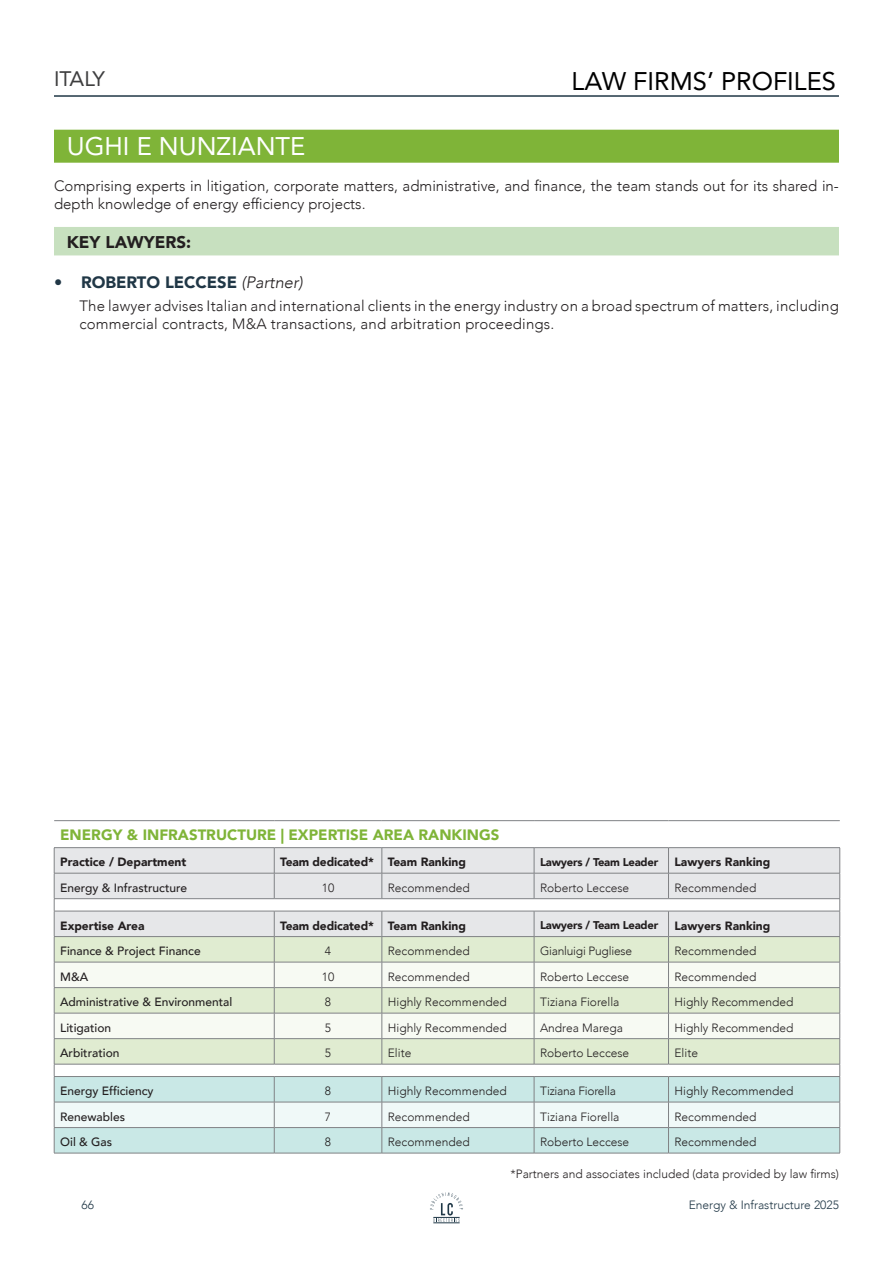
<style>
.page{position:relative;width:893px;height:1263px;background:#fff}
.page>*{position:absolute;margin:0;border:0;box-sizing:border-box;transform-origin:0 0}
.t1{font:25.5px "Avenir";color:#000001}
.t2{font:25.5px "Avenir";color:#fff}
.t3{font:21px "Avenir";letter-spacing:-.045em;color:#3e3e3f}
.t4{font:900 16.95px "Avenir";color:#231f20}
.t5{font:900 16.5px "Avenir";color:#203746}
.t6{font:300 15px/18px "Avenir";letter-spacing:.01em;color:#231f20}
.t7{font:900 15px "Avenir";color:#7fb438}
.t8{font:300 12px "Avenir";color:#231f20}
.t9{font:500 12px "Avenir";color:#231f20}
.t10{font:900 12px "Avenir";color:#231f20}
.t11{font:300 12px "Avenir";letter-spacing:-.02em;color:#231f20}
.t12{font:300 12px "Avenir";color:#203746}
.t13{font:900 11.25px "Avenir";letter-spacing:-.02em;color:#231f20}
.s1{font-weight:300;font-style:italic;color:#231f20}
</style>
<div class="page">
<svg style="left:430px;top:1192px;width:33px;height:31px"></svg>
<hr style="left:54px;top:95px;width:785px;height:2px;background:#203746">
<div style="left:54px;top:130px;width:785px;height:33px;background:#7fb438"></div>
<div style="left:54px;top:227px;width:785px;height:28px;background:#c7e0bf"></div>
<hr style="left:54px;top:847px;width:220px;height:1px;background:#808285">
<hr style="left:274px;top:847px;width:108px;height:1px;background:#808285">
<hr style="left:382px;top:847px;width:152px;height:1px;background:#808285">
<hr style="left:534px;top:847px;width:134px;height:1px;background:#808285">
<hr style="left:668px;top:847px;width:172px;height:1px;background:#808285">
<hr style="left:54px;top:820px;width:220px;height:1px;background:#808285">
<hr style="left:274px;top:820px;width:108px;height:1px;background:#808285">
<hr style="left:382px;top:820px;width:152px;height:1px;background:#808285">
<hr style="left:534px;top:820px;width:134px;height:1px;background:#808285">
<hr style="left:668px;top:820px;width:172px;height:1px;background:#808285">
<hr style="left:54px;top:1153px;width:220px;height:1px;background:#808285">
<hr style="left:274px;top:1153px;width:108px;height:1px;background:#808285">
<hr style="left:382px;top:1153px;width:152px;height:1px;background:#808285">
<hr style="left:534px;top:1153px;width:134px;height:1px;background:#808285">
<hr style="left:668px;top:1153px;width:172px;height:1px;background:#808285">
<svg style="left:54px;top:848px;width:786px;height:305px"></svg>
<hr style="left:668px;top:1064px;width:172px;height:1px;background:#808285">
<h2 class="t3" style="left:54px;top:61px;width:53px">ITALY</h2>
<p class="t1" style="left:572px;top:61px;width:266px">LAW FIRMS’ PROFILES</p>
<p class="t2" style="left:67px;top:126px;width:240px">UGHI E NUNZIANTE</p>
<p class="t6" style="left:54px;top:177px;width:786px">Comprising experts in litigation, corporate matters, administrative, and finance, the team stands out for its shared in&shy;depth knowledge of energy efficiency projects.</p>
<p class="t4" style="left:67px;top:228px;width:126px">KEY LAWYERS:</p>
<p class="t5" style="left:54px;top:269px;width:250px">• ROBERTO LECCESE <span class="s1">(Partner)</span></p>
<p class="t6" style="left:80px;top:297px;width:761px">The lawyer advises Italian and international clients in the energy industry on a broad spectrum of matters, including commercial contracts, M&amp;A transactions, and arbitration proceedings.</p>
<p class="t7" style="left:60px;top:822px;width:441px">ENERGY &amp; INFRASTRUCTURE | EXPERTISE AREA RANKINGS</p>
<p class="t10" style="left:60px;top:852px;width:128px">Practice / Department</p>
<p class="t10" style="left:280px;top:852px;width:95px">Team dedicated*</p>
<p class="t10" style="left:388px;top:852px;width:80px">Team Ranking</p>
<p class="t13" style="left:540px;top:852px;width:120px">Lawyers / Team Leader</p>
<p class="t10" style="left:674px;top:852px;width:97px">Lawyers Ranking</p>
<p class="t9" style="left:60px;top:877px;width:128px">Energy &amp; Infrastructure</p>
<p class="t8" style="left:322px;top:881px;width:14px">10</p>
<p class="t8" style="left:388px;top:881px;width:83px">Recommended</p>
<p class="t8" style="left:540px;top:881px;width:91px">Roberto Leccese</p>
<p class="t8" style="left:674px;top:881px;width:83px">Recommended</p>
<p class="t10" style="left:60px;top:915px;width:86px">Expertise Area</p>
<p class="t10" style="left:280px;top:915px;width:95px">Team dedicated*</p>
<p class="t10" style="left:388px;top:915px;width:80px">Team Ranking</p>
<p class="t13" style="left:540px;top:916px;width:120px">Lawyers / Team Leader</p>
<p class="t10" style="left:674px;top:915px;width:97px">Lawyers Ranking</p>
<p class="t9" style="left:60px;top:941px;width:142px">Finance &amp; Project Finance</p>
<p class="t8" style="left:325px;top:944px;width:8px">4</p>
<p class="t8" style="left:388px;top:944px;width:83px">Recommended</p>
<p class="t11" style="left:540px;top:944px;width:93px">Gianluigi Pugliese</p>
<p class="t8" style="left:674px;top:944px;width:83px">Recommended</p>
<p class="t9" style="left:60px;top:966px;width:29px">M&amp;A</p>
<p class="t8" style="left:322px;top:970px;width:14px">10</p>
<p class="t8" style="left:388px;top:970px;width:83px">Recommended</p>
<p class="t8" style="left:540px;top:970px;width:91px">Roberto Leccese</p>
<p class="t8" style="left:674px;top:970px;width:83px">Recommended</p>
<p class="t9" style="left:60px;top:992px;width:174px">Administrative &amp; Environmental</p>
<p class="t8" style="left:325px;top:995px;width:8px">8</p>
<p class="t8" style="left:388px;top:995px;width:120px">Highly Recommended</p>
<p class="t8" style="left:540px;top:995px;width:81px">Tiziana Fiorella</p>
<p class="t8" style="left:674px;top:995px;width:120px">Highly Recommended</p>
<p class="t9" style="left:60px;top:1017px;width:53px">Litigation</p>
<p class="t8" style="left:325px;top:1021px;width:8px">5</p>
<p class="t8" style="left:388px;top:1021px;width:120px">Highly Recommended</p>
<p class="t8" style="left:540px;top:1021px;width:84px">Andrea Marega</p>
<p class="t8" style="left:674px;top:1021px;width:120px">Highly Recommended</p>
<p class="t9" style="left:60px;top:1043px;width:61px">Arbitration</p>
<p class="t8" style="left:325px;top:1046px;width:8px">5</p>
<p class="t8" style="left:388px;top:1046px;width:25px">Elite</p>
<p class="t8" style="left:540px;top:1046px;width:91px">Roberto Leccese</p>
<p class="t8" style="left:674px;top:1046px;width:25px">Elite</p>
<p class="t9" style="left:60px;top:1081px;width:95px">Energy Efficiency</p>
<p class="t8" style="left:325px;top:1084px;width:8px">8</p>
<p class="t8" style="left:388px;top:1084px;width:120px">Highly Recommended</p>
<p class="t11" style="left:540px;top:1084px;width:77px">Tiziana Fiorella</p>
<p class="t8" style="left:674px;top:1084px;width:120px">Highly Recommended</p>
<p class="t9" style="left:60px;top:1106px;width:66px">Renewables</p>
<p class="t8" style="left:325px;top:1109px;width:8px">7</p>
<p class="t8" style="left:388px;top:1109px;width:83px">Recommended</p>
<p class="t8" style="left:540px;top:1109px;width:81px">Tiziana Fiorella</p>
<p class="t8" style="left:674px;top:1109px;width:83px">Recommended</p>
<p class="t9" style="left:60px;top:1132px;width:53px">Oil &amp; Gas</p>
<p class="t8" style="left:325px;top:1135px;width:8px">8</p>
<p class="t8" style="left:388px;top:1135px;width:83px">Recommended</p>
<p class="t8" style="left:540px;top:1135px;width:91px">Roberto Leccese</p>
<p class="t8" style="left:674px;top:1135px;width:83px">Recommended</p>
<p class="t8" style="left:510px;top:1166px;width:330px">*Partners and associates included (data provided by law firms)</p>
<p class="t12" style="left:82px;top:1198px;width:14px">66</p>
<p class="t12" style="left:689px;top:1198px;width:152px">Energy &amp; Infrastructure 2025</p>
</div>
